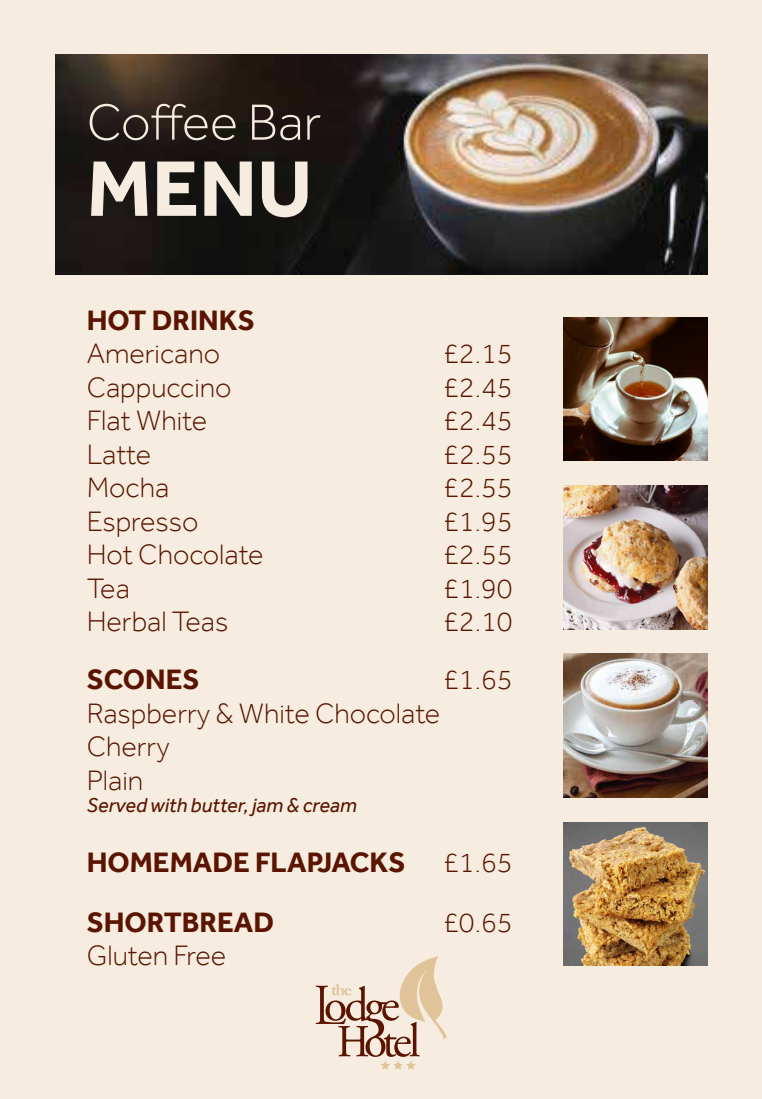
<style>
.page{position:relative;width:762px;height:1099px;background:#fff}
.page>*{position:absolute;margin:0;border:0;box-sizing:border-box;transform-origin:0 0}
.t1{font:700 81.38px "Effra";color:#f6ede0}
.t2{font:300 52.5px "Effra";color:#f6ede0}
.t3{font:300 28.88px/33.6px "Effra";color:#5a1400}
.t4{font:700 28.88px "Effra";color:#5a1400}
.t5{font:italic 20.62px "Effra";color:#5a1400}
</style>
<div class="page">
<div style="left:0;top:0;width:762px;height:1097px;background:#f6ede0"></div>
<img style="left:563px;top:654px;width:144px;height:143px">
<img style="left:55px;top:55px;width:652px;height:219px">
<svg style="left:316px;top:956px;width:131px;height:113px"></svg>
<img style="left:563px;top:317px;width:144px;height:144px">
<img style="left:563px;top:485px;width:144px;height:144px">
<img style="left:563px;top:822px;width:144px;height:143px">
<h2 class="t2" style="left:87px;top:93px;width:236px">Coffee Bar</h2>
<h1 class="t1" style="left:87px;top:139px;width:227px">MENU</h1>
<p class="t4" style="left:87px;top:303px;width:169px">HOT DRINKS</p>
<p class="t3" style="left:87px;top:337px;width:135px">Americano</p>
<p class="t3" style="left:443px;top:337px;width:71px">£2.15</p>
<p class="t3" style="left:87px;top:370px;width:146px">Cappuccino</p>
<p class="t3" style="left:443px;top:370px;width:71px">£2.45</p>
<p class="t3" style="left:87px;top:404px;width:122px">Flat White</p>
<p class="t3" style="left:443px;top:404px;width:71px">£2.45</p>
<p class="t3" style="left:87px;top:437px;width:66px">Latte</p>
<p class="t3" style="left:443px;top:437px;width:71px">£2.55</p>
<p class="t3" style="left:87px;top:471px;width:84px">Mocha</p>
<p class="t3" style="left:443px;top:471px;width:71px">£2.55</p>
<p class="t3" style="left:87px;top:504px;width:113px">Espresso</p>
<p class="t3" style="left:443px;top:504px;width:71px">£1.95</p>
<p class="t3" style="left:87px;top:537px;width:178px">Hot Chocolate</p>
<p class="t3" style="left:443px;top:537px;width:71px">£2.55</p>
<p class="t3" style="left:87px;top:571px;width:45px">Tea</p>
<p class="t3" style="left:443px;top:571px;width:71px">£1.90</p>
<p class="t3" style="left:87px;top:604px;width:143px">Herbal Teas</p>
<p class="t3" style="left:443px;top:604px;width:71px">£2.10</p>
<p class="t4" style="left:87px;top:662px;width:114px">SCONES</p>
<p class="t3" style="left:443px;top:662px;width:71px">£1.65</p>
<p class="t3" style="left:87px;top:696px;width:355px">Raspberry &amp; White Chocolate<br>Cherry<br>Plain</p>
<p class="t5" style="left:87px;top:793px;width:272px">Served with butter, jam &amp; cream</p>
<p class="t4" style="left:87px;top:844px;width:320px">HOMEMADE FLAPJACKS</p>
<p class="t3" style="left:443px;top:845px;width:71px">£1.65</p>
<p class="t4" style="left:87px;top:904px;width:189px">SHORTBREAD</p>
<p class="t3" style="left:443px;top:905px;width:71px">£0.65</p>
<p class="t3" style="left:87px;top:938px;width:141px">Gluten Free</p>
</div>
